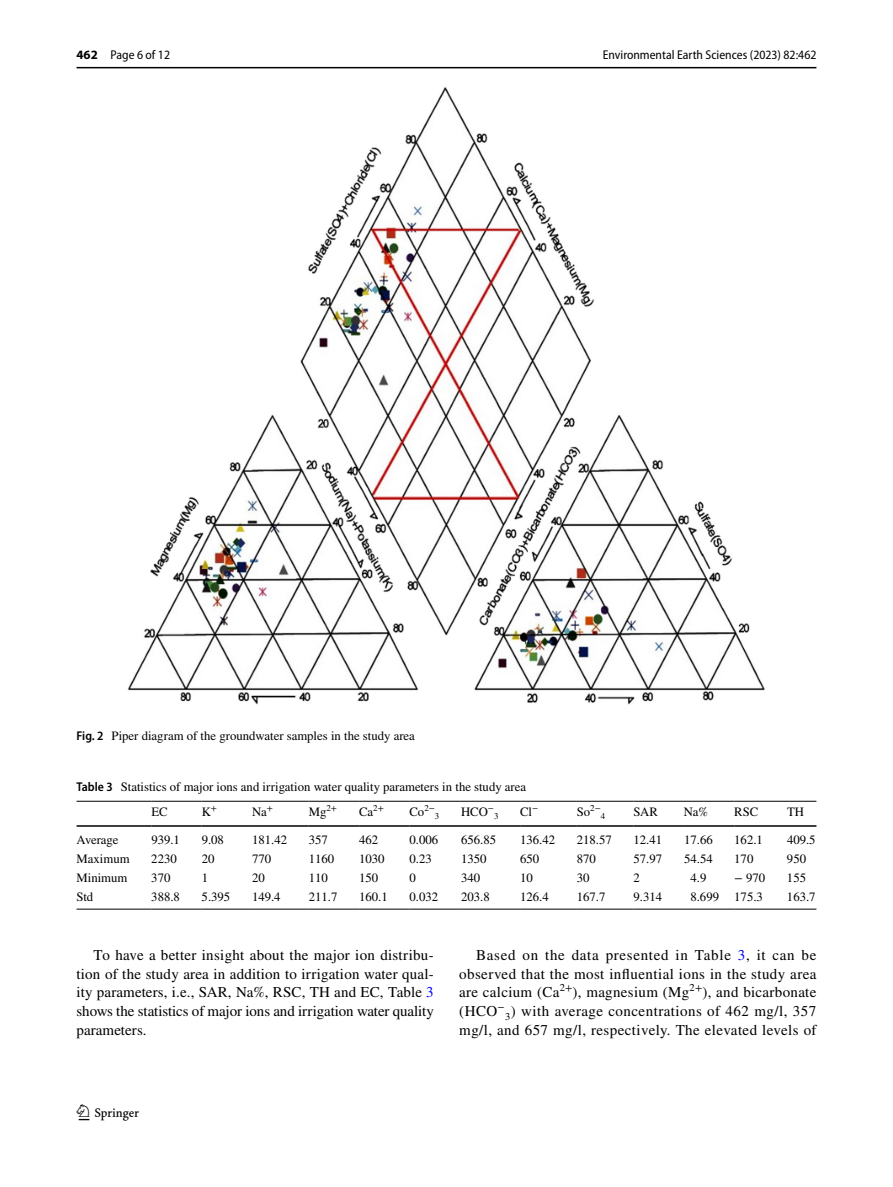
<style>
.page{position:relative;width:893px;height:1187px;background:#fff}
.page>*{position:absolute;margin:0;border:0;box-sizing:border-box;transform-origin:0 0}
.t1{font:22.5px "Springnew Regular 2";color:#000}
.t2{font:15px/18.8px "STIX";letter-spacing:.005em;color:#000;text-align:justify}
.t3{font:12.75px/25.5px "STIX";color:#000}
.t4{font:semi-condensed 12.75px "Myriad Pro";color:#000}
.t5{font:8.85px "STIX";color:#000}
.s1{font-weight:700;font-stretch:normal}
.s2{font-family:"Myriad Pro";font-weight:600;font-stretch:semi-condensed}
.s3{color:#00f}
</style>
<div class="page">
<hr style="left:77px;top:67px;width:739px;height:1px;background:#000">
<img style="left:128px;top:87px;width:637px;height:617px">
<hr style="left:77px;top:800px;width:74px;height:1px;background:#000">
<hr style="left:77px;top:825px;width:74px;height:1px;background:#000">
<hr style="left:151px;top:800px;width:51px;height:1px;background:#000">
<hr style="left:151px;top:825px;width:51px;height:1px;background:#000">
<hr style="left:202px;top:800px;width:50px;height:1px;background:#000">
<hr style="left:202px;top:825px;width:50px;height:1px;background:#000">
<hr style="left:252px;top:800px;width:57px;height:1px;background:#000">
<hr style="left:252px;top:825px;width:57px;height:1px;background:#000">
<hr style="left:309px;top:800px;width:50px;height:1px;background:#000">
<hr style="left:309px;top:825px;width:50px;height:1px;background:#000">
<hr style="left:359px;top:800px;width:50px;height:1px;background:#000">
<hr style="left:359px;top:825px;width:50px;height:1px;background:#000">
<hr style="left:409px;top:800px;width:52px;height:1px;background:#000">
<hr style="left:409px;top:825px;width:52px;height:1px;background:#000">
<hr style="left:461px;top:800px;width:59px;height:1px;background:#000">
<hr style="left:461px;top:825px;width:59px;height:1px;background:#000">
<hr style="left:520px;top:800px;width:57px;height:1px;background:#000">
<hr style="left:520px;top:825px;width:57px;height:1px;background:#000">
<hr style="left:577px;top:800px;width:57px;height:1px;background:#000">
<hr style="left:577px;top:825px;width:57px;height:1px;background:#000">
<hr style="left:634px;top:800px;width:50px;height:1px;background:#000">
<hr style="left:634px;top:825px;width:50px;height:1px;background:#000">
<hr style="left:684px;top:800px;width:50px;height:1px;background:#000">
<hr style="left:684px;top:825px;width:50px;height:1px;background:#000">
<hr style="left:734px;top:800px;width:53px;height:1px;background:#000">
<hr style="left:734px;top:825px;width:53px;height:1px;background:#000">
<svg style="left:787px;top:800px;width:29px;height:1px"></svg>
<svg style="left:787px;top:825px;width:29px;height:1px"></svg>
<hr style="left:77px;top:908px;width:74px;height:1px;background:#000">
<hr style="left:151px;top:908px;width:51px;height:1px;background:#000">
<hr style="left:202px;top:908px;width:50px;height:1px;background:#000">
<hr style="left:252px;top:908px;width:57px;height:1px;background:#000">
<hr style="left:309px;top:908px;width:50px;height:1px;background:#000">
<hr style="left:359px;top:908px;width:50px;height:1px;background:#000">
<hr style="left:409px;top:908px;width:52px;height:1px;background:#000">
<hr style="left:461px;top:908px;width:59px;height:1px;background:#000">
<hr style="left:520px;top:908px;width:57px;height:1px;background:#000">
<hr style="left:577px;top:908px;width:57px;height:1px;background:#000">
<hr style="left:634px;top:908px;width:50px;height:1px;background:#000">
<hr style="left:684px;top:908px;width:50px;height:1px;background:#000">
<hr style="left:734px;top:908px;width:53px;height:1px;background:#000">
<svg style="left:787px;top:908px;width:29px;height:1px"></svg>
<p class="t4" style="left:77px;top:48px;width:95px"><span class="s1">462</span> Page 6 of 12</p>
<p class="t4" style="left:603px;top:48px;width:215px">Environmental Earth Sciences (2023) 82:462</p>
<p class="t3" style="left:77px;top:723px;width:340px"><span class="s2">Fig. 2</span> Piper diagram of the groundwater samples in the study area</p>
<p class="t3" style="left:151px;top:774px;width:376px;text-indent:-75px"><span class="s2">Table 3</span> Statistics of major ions and irrigation water quality parameters in the study area<br>EC</p>
<p class="t3" style="left:202px;top:800px;width:17px">K<sup>+</sup></p>
<p class="t3" style="left:252px;top:800px;width:22px">Na<sup>+</sup></p>
<p class="t3" style="left:309px;top:800px;width:30px">Mg<sup>2+</sup></p>
<p class="t3" style="left:359px;top:800px;width:26px">Ca<sup>2+</sup></p>
<p class="t3" style="left:409px;top:800px;width:27px">Co<sup>2−</sup></p>
<p class="t3" style="left:520px;top:800px;width:20px">Cl<sup>−</sup></p>
<p class="t3" style="left:577px;top:800px;width:26px">So<sup>2−</sup></p>
<p class="t3" style="left:461px;top:800px;width:34px">HCO<sup>−</sup></p>
<p class="t5" style="left:435px;top:810px;width:6px">3</p>
<p class="t5" style="left:494px;top:810px;width:6px">3</p>
<p class="t5" style="left:601px;top:810px;width:6px">4</p>
<p class="t3" style="left:634px;top:800px;width:26px">SAR</p>
<p class="t3" style="left:684px;top:800px;width:26px">Na%</p>
<p class="t3" style="left:734px;top:800px;width:26px">RSC</p>
<p class="t3" style="left:787px;top:800px;width:18px">TH</p>
<p class="t3" style="left:77px;top:828px;width:43px">Average</p>
<p class="t3" style="left:151px;top:828px;width:30px">939.1</p>
<p class="t3" style="left:202px;top:828px;width:24px">9.08</p>
<p class="t3" style="left:252px;top:828px;width:37px">181.42</p>
<p class="t3" style="left:309px;top:828px;width:21px">357</p>
<p class="t3" style="left:359px;top:828px;width:21px">462</p>
<p class="t3" style="left:409px;top:828px;width:30px">0.006</p>
<p class="t3" style="left:461px;top:828px;width:37px">656.85</p>
<p class="t3" style="left:520px;top:828px;width:37px">136.42</p>
<p class="t3" style="left:577px;top:828px;width:37px">218.57</p>
<p class="t3" style="left:634px;top:828px;width:30px">12.41</p>
<p class="t3" style="left:684px;top:828px;width:30px">17.66</p>
<p class="t3" style="left:734px;top:828px;width:30px">162.1</p>
<p class="t3" style="left:787px;top:828px;width:30px">409.5</p>
<p class="t3" style="left:77px;top:846px;width:55px">Maximum</p>
<p class="t3" style="left:151px;top:846px;width:27px">2230</p>
<p class="t3" style="left:202px;top:846px;width:14px">20</p>
<p class="t3" style="left:252px;top:846px;width:21px">770</p>
<p class="t3" style="left:309px;top:846px;width:27px">1160</p>
<p class="t3" style="left:359px;top:846px;width:27px">1030</p>
<p class="t3" style="left:409px;top:846px;width:24px">0.23</p>
<p class="t3" style="left:461px;top:846px;width:27px">1350</p>
<p class="t3" style="left:520px;top:846px;width:21px">650</p>
<p class="t3" style="left:577px;top:846px;width:21px">870</p>
<p class="t3" style="left:634px;top:846px;width:30px">57.97</p>
<p class="t3" style="left:684px;top:846px;width:30px">54.54</p>
<p class="t3" style="left:734px;top:846px;width:21px">170</p>
<p class="t3" style="left:787px;top:846px;width:21px">950</p>
<p class="t3" style="left:77px;top:865px;width:53px">Minimum</p>
<p class="t3" style="left:151px;top:865px;width:21px">370</p>
<p class="t3" style="left:202px;top:865px;width:8px">1</p>
<p class="t3" style="left:252px;top:865px;width:14px">20</p>
<p class="t3" style="left:309px;top:865px;width:21px">110</p>
<p class="t3" style="left:359px;top:865px;width:21px">150</p>
<p class="t3" style="left:409px;top:865px;width:8px">0</p>
<p class="t3" style="left:461px;top:865px;width:21px">340</p>
<p class="t3" style="left:520px;top:865px;width:14px">10</p>
<p class="t3" style="left:577px;top:865px;width:14px">30</p>
<p class="t3" style="left:633px;top:865px;width:8px">2</p>
<p class="t3" style="left:690px;top:865px;width:17px">4.9</p>
<p class="t3" style="left:734px;top:865px;width:33px">− 970</p>
<p class="t3" style="left:787px;top:865px;width:21px">155</p>
<p class="t3" style="left:76px;top:884px;width:18px">Std</p>
<p class="t3" style="left:151px;top:884px;width:30px">388.8</p>
<p class="t3" style="left:202px;top:884px;width:30px">5.395</p>
<p class="t3" style="left:252px;top:884px;width:30px">149.4</p>
<p class="t3" style="left:309px;top:884px;width:30px">211.7</p>
<p class="t3" style="left:359px;top:884px;width:30px">160.1</p>
<p class="t3" style="left:409px;top:884px;width:30px">0.032</p>
<p class="t3" style="left:461px;top:884px;width:30px">203.8</p>
<p class="t3" style="left:520px;top:884px;width:30px">126.4</p>
<p class="t3" style="left:577px;top:884px;width:30px">167.7</p>
<p class="t3" style="left:633px;top:884px;width:30px">9.314</p>
<p class="t3" style="left:690px;top:884px;width:74px">8.699 175.3</p>
<p class="t3" style="left:787px;top:884px;width:30px">163.7</p>
<p class="t2" style="left:77px;top:946px;width:359px;text-indent:17px">To have a better insight about the major ion distribu&shy;tion of the study area in addition to irrigation water qual&shy;ity parameters, i.e., SAR, Na%, RSC, TH and EC, Table <span class="s3">3 </span>shows the statistics of major ions and irrigation water quality parameters.</p>
<p class="t2" style="left:459px;top:946px;width:359px;text-indent:17px">Based on the data presented in Table <span class="s3">3</span>, it can be observed that the most influential ions in the study area are calcium (Ca<sup>2+</sup>), magnesium (Mg<sup>2+</sup>), and bicarbonate (HCO<sup>−</sup><sub>3</sub>) with average concentrations of 462 mg/l, 357 mg/l, and 657 mg/l, respectively. The elevated levels of</p>
<h1 class="t1" style="left:79px;top:1104px;width:62px">1 3</h1>
</div>
